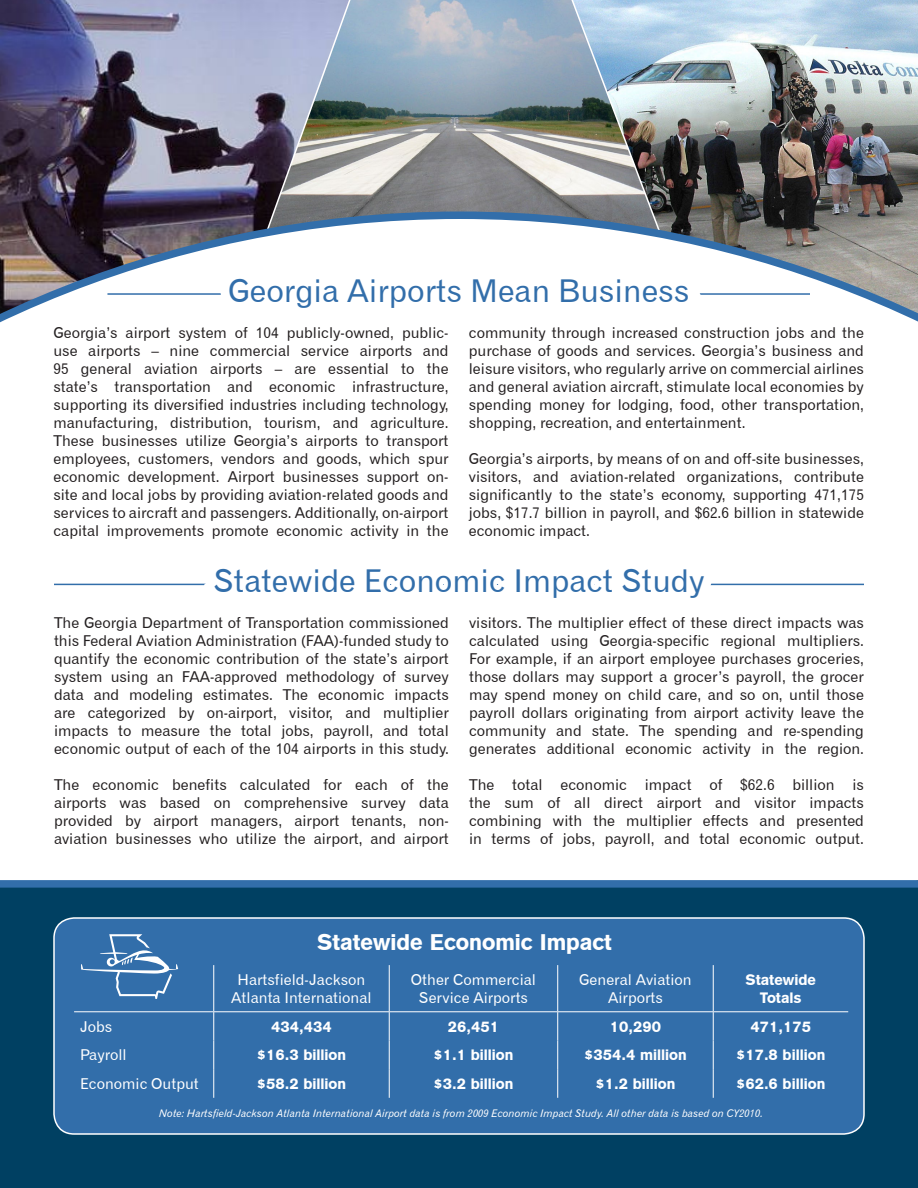
<style>
.page{position:relative;width:918px;height:1188px;background:#fff}
.page>*{position:absolute;margin:0;border:0;box-sizing:border-box;transform-origin:0 0}
.section_title{font:31.5px "Gothic 720 BT Roman B";color:#326eaa}
.t1{font:22.5px "Gothic 725 BT Black A";color:#fff}
.t2{font:15px/18px "Gothic 720 BT Roman B";color:#231f20;text-align:justify}
.t3{font:15px/18px "Gothic 725 BT Black A";color:#fff;text-align:center}
.t4{font:15px/18px "Gothic 720 BT Roman B";color:#fff;text-align:center}
.t5{font:10.5px "Gothic 720 BT Italic B";color:#fff}
</style>
<div class="page">
<img style="left:678px;top:0;width:240px;height:212px">
<svg style="left:0;top:0;width:249px;height:212px"></svg>
<img style="left:249px;top:0;width:429px;height:171px">
<svg style="left:0;top:212px;width:918px;height:374px"></svg>
<div style="left:0;top:884px;width:918px;height:304px;background:#004062"></div>
<div style="left:54px;top:918px;width:810px;height:216px;background:#326eaa;border-radius:20px"></div>
<div style="left:53px;top:917px;width:812px;height:218px;border:2px solid #fff;border-radius:20px"></div>
<div style="left:0;top:880px;width:918px;height:8px;background:#326eaa"></div>
<hr style="left:54px;top:584px;width:810px;height:1px;background:#326eaa">
<svg style="left:191px;top:515px;width:538px;height:71px"></svg>
<hr style="left:107px;top:293px;width:703px;height:2px;background:#326eaa">
<svg style="left:205px;top:171px;width:508px;height:193px"></svg>
<hr style="left:213px;top:965px;width:1px;height:46px;background:#fff">
<hr style="left:389px;top:965px;width:1px;height:46px;background:#fff">
<hr style="left:557px;top:965px;width:1px;height:46px;background:#fff">
<hr style="left:713px;top:965px;width:1px;height:46px;background:#fff">
<svg style="left:213px;top:1012px;width:1px;height:86px"></svg>
<svg style="left:389px;top:1012px;width:1px;height:86px"></svg>
<svg style="left:557px;top:1012px;width:1px;height:86px"></svg>
<svg style="left:713px;top:1012px;width:1px;height:86px"></svg>
<hr style="left:74px;top:1011px;width:140px;height:1px;background:#fff">
<hr style="left:214px;top:1011px;width:175px;height:1px;background:#fff">
<hr style="left:389px;top:1011px;width:169px;height:1px;background:#fff">
<hr style="left:558px;top:1011px;width:155px;height:1px;background:#fff">
<hr style="left:713px;top:1011px;width:135px;height:1px;background:#fff">
<svg style="left:81px;top:934px;width:97px;height:65px"></svg>
<p class="section_title" style="left:228px;top:272px;width:463px">Georgia Airports Mean Business</p>
<p class="t2" style="left:53px;top:323px;width:397px">Georgia’s airport system of 104 publicly-owned, public&shy;use airports – nine commercial service airports and 95 general aviation airports – are essential to the state’s transportation and economic infrastructure, supporting its diversified industries including technology, manufacturing, distribution, tourism, and agriculture.<br>These businesses utilize Georgia’s airports to transport employees, customers, vendors and goods, which spur economic development. Airport businesses support on&shy;site and local jobs by providing aviation-related goods and services to aircraft and passengers. Additionally, on-airport capital improvements promote economic activity in the</p>
<p class="t2" style="left:469px;top:323px;width:397px">community through increased construction jobs and the purchase of goods and services. Georgia’s business and leisure visitors, who regularly arrive on commercial airlines and general aviation aircraft, stimulate local economies by spending money for lodging, food, other transportation, shopping, recreation, and entertainment.</p>
<p class="t2" style="left:469px;top:449px;width:397px">Georgia’s airports, by means of on and off-site businesses, visitors, and aviation-related organizations, contribute significantly to the state’s economy, supporting 471,175 jobs, $17.7 billion in payroll, and $62.6 billion in statewide economic impact.</p>
<p class="section_title" style="left:213px;top:562px;width:493px">Statewide Economic Impact Study</p>
<p class="t2" style="left:54px;top:614px;width:396px">The Georgia Department of Transportation commissioned this Federal Aviation Administration (FAA)-funded study to quantify the economic contribution of the state’s airport system using an FAA-approved methodology of survey data and modeling estimates. The economic impacts are categorized by on-airport, visitor, and multiplier impacts to measure the total jobs, payroll, and total economic output of each of the 104 airports in this study.</p>
<p class="t2" style="left:54px;top:776px;width:396px">The economic benefits calculated for each of the airports was based on comprehensive survey data provided by airport managers, airport tenants, non&shy;aviation businesses who utilize the airport, and airport</p>
<p class="t2" style="left:469px;top:614px;width:396px">visitors. The multiplier effect of these direct impacts was calculated using Georgia-specific regional multipliers.<br>For example, if an airport employee purchases groceries, those dollars may support a grocer’s payroll, the grocer may spend money on child care, and so on, until those payroll dollars originating from airport activity leave the community and state. The spending and re-spending generates additional economic activity in the region.</p>
<p class="t2" style="left:469px;top:776px;width:396px">The total economic impact of $62.6 billion is the sum of all direct airport and visitor impacts combining with the multiplier effects and presented in terms of jobs, payroll, and total economic output.</p>
<p class="t1" style="left:317px;top:929px;width:296px">Statewide Economic Impact</p>
<p class="t4" style="left:231px;top:971px;width:142px">Hartsfield-Jackson<br>Atlanta International</p>
<p class="t4" style="left:411px;top:971px;width:127px">Other Commercial<br>Service Airports</p>
<p class="t4" style="left:579px;top:971px;width:114px">General Aviation<br>Airports</p>
<p class="t3" style="left:746px;top:971px;width:72px">Statewide<br>Totals</p>
<p class="t4" style="left:80px;top:1017px;width:34px">Jobs</p>
<p class="t3" style="left:271px;top:1017px;width:62px">434,434</p>
<p class="t3" style="left:448px;top:1017px;width:53px">26,451</p>
<p class="t3" style="left:610px;top:1017px;width:53px">10,290</p>
<p class="t3" style="left:751px;top:1017px;width:62px">471,175</p>
<p class="t4" style="left:80px;top:1046px;width:48px">Payroll</p>
<p class="t3" style="left:257px;top:1046px;width:91px">$16.3 billion</p>
<p class="t3" style="left:433px;top:1046px;width:81px">$1.1 billion</p>
<p class="t3" style="left:584px;top:1046px;width:104px">$354.4 million</p>
<p class="t3" style="left:736px;top:1046px;width:91px">$17.8 billion</p>
<p class="t4" style="left:80px;top:1075px;width:120px">Economic Output</p>
<p class="t3" style="left:257px;top:1075px;width:91px">$58.2 billion</p>
<p class="t3" style="left:433px;top:1075px;width:81px">$3.2 billion</p>
<p class="t3" style="left:595px;top:1075px;width:81px">$1.2 billion</p>
<p class="t3" style="left:736px;top:1075px;width:91px">$62.6 billion</p>
<p class="t5" style="left:159px;top:1107px;width:606px">Note: Hartsfield-Jackson Atlanta International Airport data is from 2009 Economic Impact Study. All other data is based on CY2010.</p>
</div>
